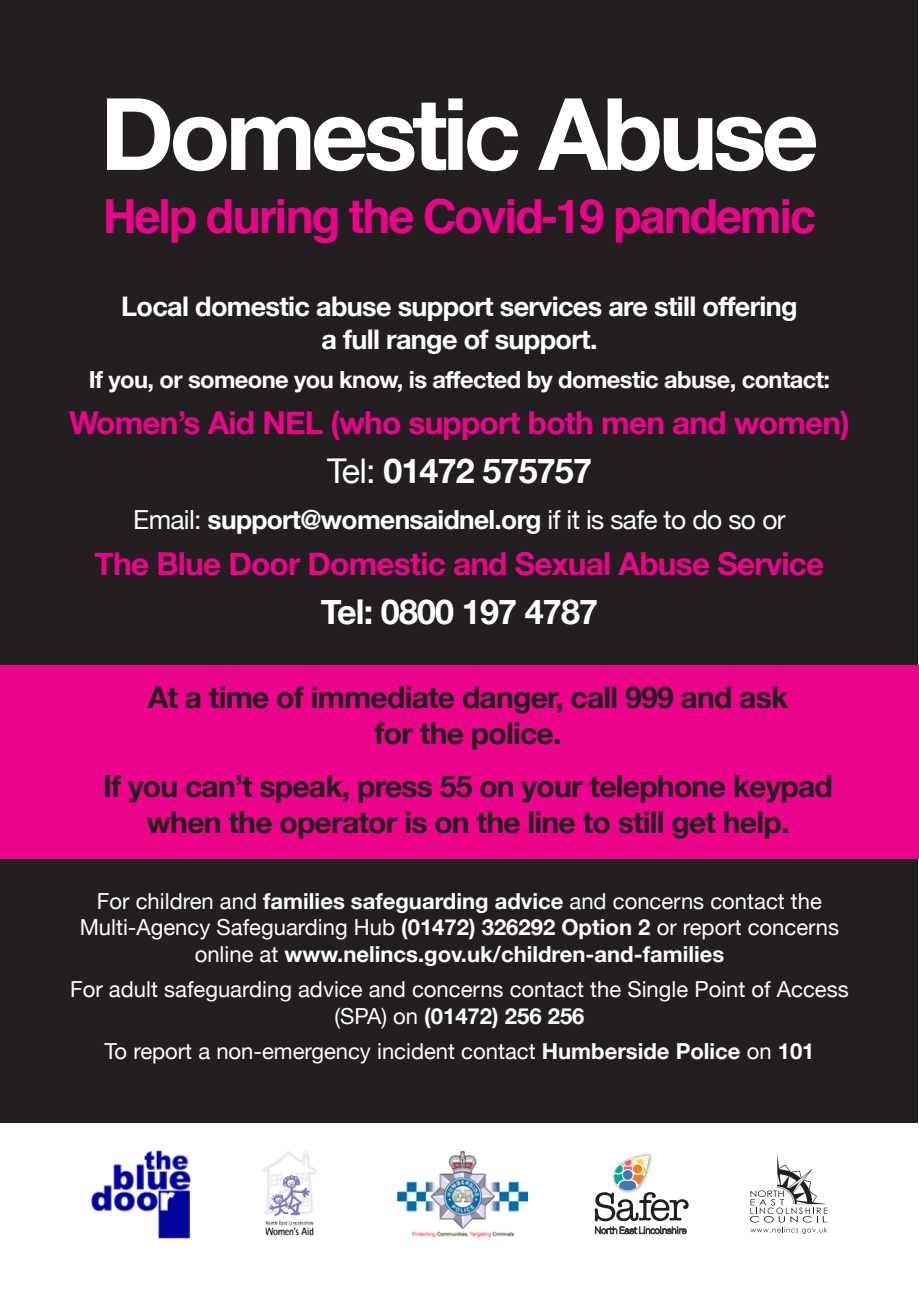
<style>
.page{position:relative;width:919px;height:1289px;background:#fff}
.page>*{position:absolute;margin:0;border:0;box-sizing:border-box;transform-origin:0 0}
.t1{font:700 100.05px "Helvetica Neue";letter-spacing:-.05em;color:#fff}
.t2{font:700 46.95px "Helvetica";letter-spacing:-.05em;color:#ed028c}
.t3{font:700 34.05px "Helvetica Neue";letter-spacing:-.025em;color:#fff}
.t4{font:700 31.5px "Helvetica Neue";letter-spacing:-.025em;color:#ed028c}
.t5{font:700 30px/36px "Helvetica Neue";letter-spacing:-.025em;color:#231f20;text-align:center}
.t6{font:700 27px/32.4px "Helvetica Neue";letter-spacing:-.025em;color:#fff;text-align:center}
.t7{font:26.25px "Helvetica Neue";letter-spacing:-.025em;color:#fff}
.t8{font:700 23.7px "Helvetica Neue";letter-spacing:-.025em;color:#fff}
.t9{font:22.05px/26.4px "Helvetica Neue";color:#fff;text-align:center}
.s1{font-weight:400}
.s2{font-weight:700}
</style>
<div class="page">
<div style="left:1px;top:1px;width:917px;height:1122px;background:#231f20"></div>
<div style="left:0;top:664px;width:918px;height:194px;background:#ed028c"></div>
<svg style="left:594px;top:1153px;width:94px;height:80px"></svg>
<img style="left:397px;top:1151px;width:130px;height:86px">
<img style="left:262px;top:1151px;width:55px;height:85px">
<img style="left:92px;top:1150px;width:98px;height:88px">
<svg style="left:750px;top:1154px;width:77px;height:79px"></svg>
<p class="t1" style="left:100px;top:56px;width:720px">Domestic Abuse</p>
<p class="t2" style="left:103px;top:179px;width:714px">Help during the Covid-19 pandemic</p>
<p class="t6" style="left:121px;top:291px;width:678px">Local domestic abuse support services are still offering a full range of support.</p>
<p class="t8" style="left:89px;top:361px;width:742px">If you, or someone you know, is affected by domestic abuse, contact:</p>
<p class="t4" style="left:69px;top:398px;width:782px">Women’s Aid NEL (who support both men and women)</p>
<p class="t3" style="left:327px;top:444px;width:266px"><span class="s1">Tel:</span> 01472 575757</p>
<p class="t7" style="left:133px;top:501px;width:654px">Email: <span class="s2">support@womensaidnel.org</span> if it is safe to do so or</p>
<p class="t4" style="left:95px;top:539px;width:731px">The Blue Door Domestic and Sexual Abuse Service</p>
<p class="t3" style="left:321px;top:585px;width:279px">Tel: 0800 197 4787</p>
<p class="t5" style="left:148px;top:680px;width:642px">At a time of immediate danger, call 999 and ask for the police.</p>
<p class="t5" style="left:103px;top:769px;width:731px">If you can’t speak, press 55 on your telephone keypad when the operator is on the line to still get help.</p>
<p class="t9" style="left:80px;top:889px;width:761px">For children and <span class="s2">families safeguarding advice</span> and concerns contact the<br>Multi-Agency Safeguarding Hub <span class="s2">(01472) 326292 Option 2</span> or report concerns online at <span class="s2">www.nelincs.gov.uk/children-and-families</span></p>
<p class="t9" style="left:70px;top:977px;width:780px">For adult safeguarding advice and concerns contact the Single Point of Access (SPA) on <span class="s2">(01472) 256 256</span></p>
<p class="t9" style="left:104px;top:1039px;width:711px">To report a non-emergency incident contact <span class="s2">Humberside Police</span> on <span class="s2">101</span></p>
</div>
